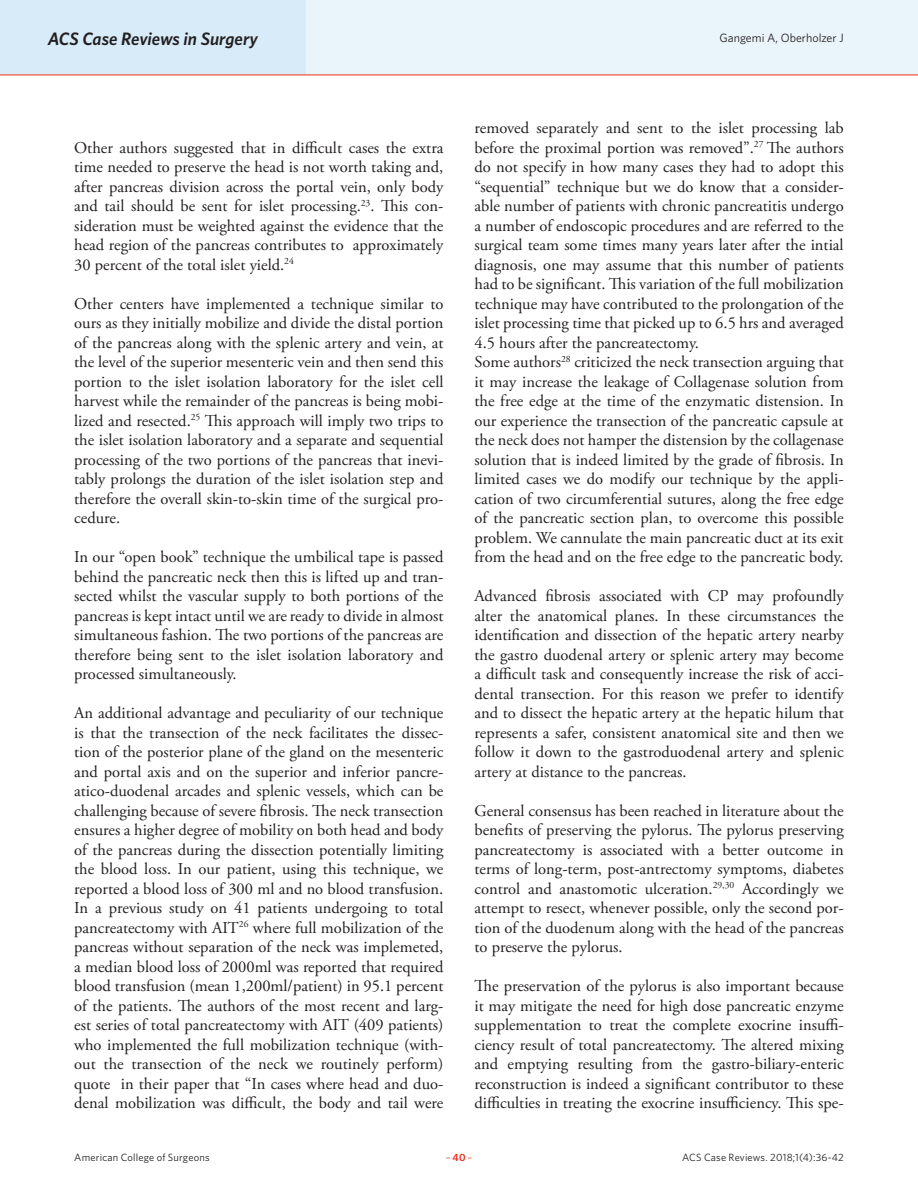
<style>
.page{position:relative;width:918px;height:1188px;background:#fff}
.page>*{position:absolute;margin:0;border:0;box-sizing:border-box;transform-origin:0 0}
.t1{font:italic 600 18px "Whitney";letter-spacing:-.005em;color:#231f20}
.Article_Body_no_inde{font:16.5px/19.5px "Adobe Garamond Pro";color:#231f20;text-align:justify}
.t2{font:12px "Whitney";color:#231f20}
.t3{font:10.5px "Whitney";letter-spacing:.02em;color:#231f20}
.t4{font:10.5px "Whitney";color:#ee2e22}
.s1{font-weight:600}
</style>
<div class="page">
<div style="left:0;top:0;width:918px;height:75px;background:#eaf5fb"></div>
<div style="left:0;top:0;width:306px;height:75px;background:#d7ebf8"></div>
<hr style="left:0;top:75px;width:918px;height:1px;background:#ee2e22">
<p class="t1" style="left:48px;top:26px;width:212px">ACS Case Reviews in Surgery</p>
<p class="t2" style="left:720px;top:30px;width:126px">Gangemi A, Oberholzer J</p>
<p class="Article_Body_no_inde" style="left:74px;top:139px;width:371px">Other authors suggested that in difficult cases the extra time needed to preserve the head is not worth taking and, after pancreas division across the portal vein, only body and tail should be sent for islet processing.<sup>23</sup>. This con&shy;sideration must be weighted against the evidence that the head region of the pancreas contributes to approximately 30 percent of the total islet yield.<sup>24</sup></p>
<p class="Article_Body_no_inde" style="left:74px;top:295px;width:371px">Other centers have implemented a technique similar to ours as they initially mobilize and divide the distal portion of the pancreas along with the splenic artery and vein, at the level of the superior mesenteric vein and then send this portion to the islet isolation laboratory for the islet cell harvest while the remainder of the pancreas is being mobi&shy;lized and resected.<sup>25</sup> This approach will imply two trips to the islet isolation laboratory and a separate and sequential processing of the two portions of the pancreas that inevi&shy;tably prolongs the duration of the islet isolation step and therefore the overall skin-to-skin time of the surgical pro&shy;cedure.</p>
<p class="Article_Body_no_inde" style="left:74px;top:548px;width:371px">In our “open book” technique the umbilical tape is passed behind the pancreatic neck then this is lifted up and tran&shy;sected whilst the vascular supply to both portions of the pancreas is kept intact until we are ready to divide in almost simultaneous fashion. The two portions of the pancreas are therefore being sent to the islet isolation laboratory and processed simultaneously.</p>
<p class="Article_Body_no_inde" style="left:74px;top:704px;width:371px">An additional advantage and peculiarity of our technique is that the transection of the neck facilitates the dissec&shy;tion of the posterior plane of the gland on the mesenteric and portal axis and on the superior and inferior pancre&shy;atico-duodenal arcades and splenic vessels, which can be challenging because of severe fibrosis. The neck transection ensures a higher degree of mobility on both head and body of the pancreas during the dissection potentially limiting the blood loss. In our patient, using this technique, we reported a blood loss of 300 ml and no blood transfusion.<br>In a previous study on 41 patients undergoing to total pancreatectomy with AIT<sup>26</sup> where full mobilization of the pancreas without separation of the neck was implemeted, a median blood loss of 2000ml was reported that required blood transfusion (mean 1,200ml/patient) in 95.1 percent of the patients. The authors of the most recent and larg&shy;est series of total pancreatectomy with AIT (409 patients) who implemented the full mobilization technique (with&shy;out the transection of the neck we routinely perform) quote in their paper that “In cases where head and duo&shy;denal mobilization was difficult, the body and tail were</p>
<p class="Article_Body_no_inde" style="left:475px;top:119px;width:371px">removed separately and sent to the islet processing lab before the proximal portion was removed”.<sup>27</sup> The authors do not specify in how many cases they had to adopt this “sequential” technique but we do know that a consider&shy;able number of patients with chronic pancreatitis undergo a number of endoscopic procedures and are referred to the surgical team some times many years later after the intial diagnosis, one may assume that this number of patients had to be significant. This variation of the full mobilization technique may have contributed to the prolongation of the islet processing time that picked up to 6.5 hrs and averaged 4.5 hours after the pancreatectomy.</p>
<p class="Article_Body_no_inde" style="left:475px;top:353px;width:371px">Some authors<sup>28</sup> criticized the neck transection arguing that it may increase the leakage of Collagenase solution from the free edge at the time of the enzymatic distension. In our experience the transection of the pancreatic capsule at the neck does not hamper the distension by the collagenase solution that is indeed limited by the grade of fibrosis. In limited cases we do modify our technique by the appli&shy;cation of two circumferential sutures, along the free edge of the pancreatic section plan, to overcome this possible problem. We cannulate the main pancreatic duct at its exit from the head and on the free edge to the pancreatic body.</p>
<p class="Article_Body_no_inde" style="left:475px;top:587px;width:371px">Advanced fibrosis associated with CP may profoundly alter the anatomical planes. In these circumstances the identification and dissection of the hepatic artery nearby the gastro duodenal artery or splenic artery may become a difficult task and consequently increase the risk of acci&shy;dental transection. For this reason we prefer to identify and to dissect the hepatic artery at the hepatic hilum that represents a safer, consistent anatomical site and then we follow it down to the gastroduodenal artery and splenic artery at distance to the pancreas.</p>
<p class="Article_Body_no_inde" style="left:475px;top:802px;width:371px">General consensus has been reached in literature about the benefits of preserving the pylorus. The pylorus preserving pancreatectomy is associated with a better outcome in terms of long-term, post-antrectomy symptoms, diabetes control and anastomotic ulceration.<sup>29,30</sup> Accordingly we attempt to resect, whenever possible, only the second por&shy;tion of the duodenum along with the head of the pancreas to preserve the pylorus.</p>
<p class="Article_Body_no_inde" style="left:475px;top:977px;width:371px">The preservation of the pylorus is also important because it may mitigate the need for high dose pancreatic enzyme supplementation to treat the complete exocrine insuffi&shy;ciency result of total pancreatectomy. The altered mixing and emptying resulting from the gastro-biliary-enteric reconstruction is indeed a significant contributor to these difficulties in treating the exocrine insufficiency. This spe-</p>
<p class="t3" style="left:74px;top:1150px;width:137px">American College of Surgeons</p>
<p class="t4" style="left:446px;top:1150px;width:28px">–<span class="s1">40</span>–</p>
<p class="t3" style="left:682px;top:1150px;width:163px">ACS Case Reviews. 2018;1(4):36-42</p>
</div>
